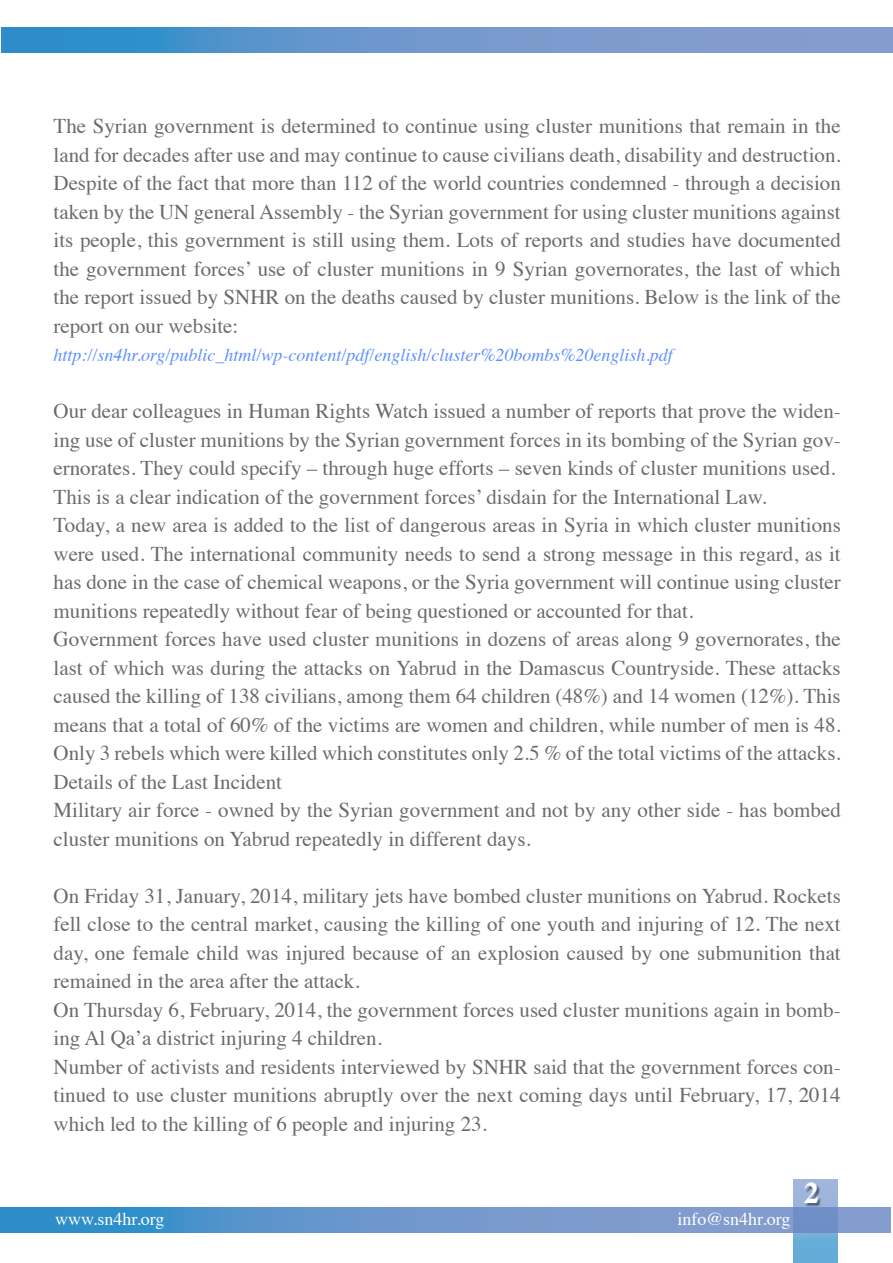
<style>
.page{position:relative;width:893px;height:1263px;background:#fff}
.page>*{position:absolute;margin:0;border:0;box-sizing:border-box;transform-origin:0 0}
.t1{font:700 30px "Times";color:#fff}
.t2{font:21px/28.5px "Times";color:#686d67}
.t3{font:italic 18px "Times";color:#5d8fff}
.t4{font:18px "Times";color:#fff}
</style>
<div class="page">
<svg style="left:794px;top:1179px;width:43px;height:84px;background:#7daed8"></svg>
<svg style="left:0;top:1208px;width:891px;height:24px;background:#6596cc"></svg>
<div style="left:805px;top:1184px;width:17px;height:22px;background:#000;opacity:.46"></div>
<svg style="left:2px;top:28px;width:891px;height:24px;background:#6696cc"></svg>
<p class="t2" style="left:54px;top:110px;width:789px;text-align:justify">The Syrian government is determined to continue using cluster munitions that remain in the land for decades after use and may continue to cause civilians death, disability and destruction.<br>Despite of the fact that more than 112 of the world countries condemned - through a decision taken by the UN general Assembly - the Syrian government for using cluster munitions against its people, this government is still using them. Lots of reports and studies have documented the government forces’ use of cluster munitions in 9 Syrian governorates, the last of which the report issued by SNHR on the deaths caused by cluster munitions. Below is the link of the report on our website:</p>
<p class="t3" style="left:54px;top:339px;width:621px">http://sn4hr.org/public_html/wp-content/pdf/english/cluster%20bombs%20english.pdf</p>
<p class="t2" style="left:54px;top:395px;width:789px">Our dear colleagues in Human Rights Watch issued a number of reports that prove the widen&shy;ing use of cluster munitions by the Syrian government forces in its bombing of the Syrian gov&shy;ernorates. They could specify – through huge efforts – seven kinds of cluster munitions used.<br>This is a clear indication of the government forces’ disdain for the International Law.<br>Today, a new area is added to the list of dangerous areas in Syria in which cluster munitions were used. The international community needs to send a strong message in this regard, as it has done in the case of chemical weapons, or the Syria government will continue using cluster munitions repeatedly without fear of being questioned or accounted for that.<br>Government forces have used cluster munitions in dozens of areas along 9 governorates, the last of which was during the attacks on Yabrud in the Damascus Countryside. These attacks caused the killing of 138 civilians, among them 64 children (48%) and 14 women (12%). This means that a total of 60% of the victims are women and children, while number of men is 48.<br>Only 3 rebels which were killed which constitutes only 2.5 % of the total victims of the attacks.<br>Details of the Last Incident<br>Military air force - owned by the Syrian government and not by any other side - has bombed cluster munitions on Yabrud repeatedly in different days.</p>
<p class="t2" style="left:54px;top:879px;width:789px">On Friday 31, January, 2014, military jets have bombed cluster munitions on Yabrud. Rockets fell close to the central market, causing the killing of one youth and injuring of 12. The next day, one female child was injured because of an explosion caused by one submunition that remained in the area after the attack.<br>On Thursday 6, February, 2014, the government forces used cluster munitions again in bomb&shy;ing Al Qa’a district injuring 4 children.<br>Number of activists and residents interviewed by SNHR said that the government forces con&shy;tinued to use cluster munitions abruptly over the next coming days until February, 17, 2014 which led to the killing of 6 people and injuring 23.</p>
<p class="t4" style="left:55px;top:1202px;width:111px">www.sn4hr.org</p>
<p class="t4" style="left:678px;top:1202px;width:114px">info@sn4hr.org</p>
<h1 class="t1" style="left:804px;top:1164px;width:16px">2</h1>
</div>
